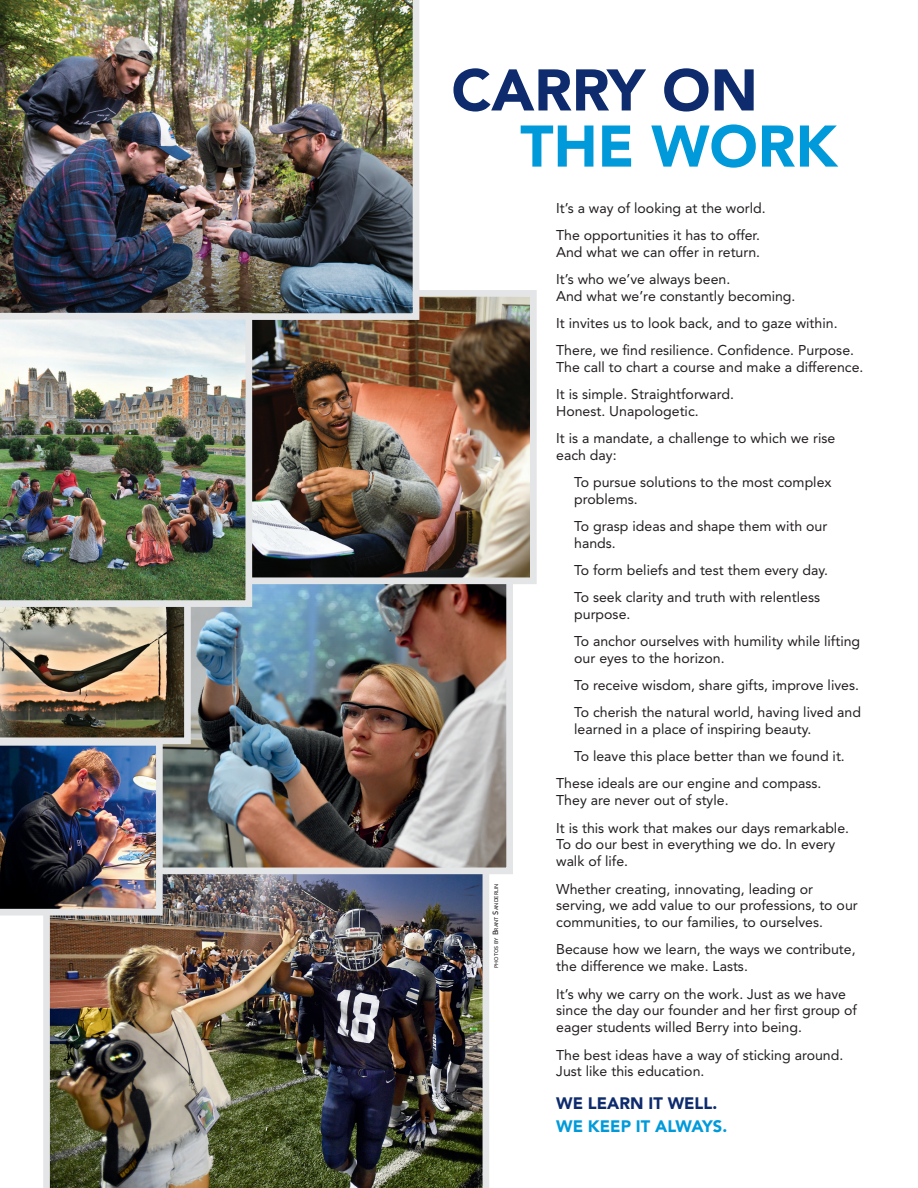
<style>
.page{position:relative;width:918px;height:1188px;background:#fff}
.page>*{position:absolute;margin:0;border:0;box-sizing:border-box;transform-origin:0 0}
.t1{font:900 58.05px "Avenir";color:#0d2b6d}
.t2{font:900 58.05px "Avenir";color:#009ada}
.Mag_FeatureBody_ConR{font:900 16.5px/22.5px "Avenir LT Std";color:#009ada}
.Mag_FeatureBody_ConR-2{font:14.1px/17px "Avenir LT Std";color:#231f20}
.t3{font:500 5.25px "Avenir LT Std";color:#231f20}
.s1{font-size:7.5px}
.s2{color:#0d2b6d}
</style>
<div class="page">
<img style="left:43px;top:874px;width:446px;height:314px">
<img style="left:191px;top:584px;width:314px;height:282px">
<div style="left:126px;top:562px;width:387px;height:312px;border:7px solid #e4e5e7"></div>
<img style="left:252px;top:298px;width:277px;height:278px">
<div style="left:185px;top:290px;width:352px;height:294px;border:7px solid #e4e5e7"></div>
<img style="left:0;top:0;width:419px;height:320px">
<img style="left:0;top:607px;width:191px;height:309px">
<img style="left:0;top:313px;width:252px;height:294px">
<p class="t1" style="left:452px;top:41px;width:308px">CARRY ON</p>
<p class="t2" style="left:520px;top:97px;width:319px">THE WORK</p>
<p class="t3" style="left:493px;top:968px;width:85px;rotate:-90deg">photos by <span class="s1">B</span> rant <span class="s1">S</span>anderlin</p>
<p class="Mag_FeatureBody_ConR-2" style="left:556px;top:199px;width:211px">It’s a way of looking at the world.</p>
<p class="Mag_FeatureBody_ConR-2" style="left:556px;top:226px;width:206px">The opportunities it has to offer.<br>And what we can offer in return.</p>
<p class="Mag_FeatureBody_ConR-2" style="left:556px;top:270px;width:241px">It’s who we’ve always been.<br>And what we’re constantly becoming.</p>
<p class="Mag_FeatureBody_ConR-2" style="left:556px;top:315px;width:283px">It invites us to look back, and to gaze within.</p>
<p class="Mag_FeatureBody_ConR-2" style="left:556px;top:342px;width:309px">There, we find resilience. Confidence. Purpose.<br>The call to chart a course and make a difference.</p>
<p class="Mag_FeatureBody_ConR-2" style="left:556px;top:386px;width:179px">It is simple. Straightforward.<br>Honest. Unapologetic.</p>
<p class="Mag_FeatureBody_ConR-2" style="left:556px;top:430px;width:281px">It is a mandate, a challenge to which we rise each day:</p>
<p class="Mag_FeatureBody_ConR-2" style="left:574px;top:474px;width:259px">To pursue solutions to the most complex problems.</p>
<p class="Mag_FeatureBody_ConR-2" style="left:574px;top:518px;width:255px">To grasp ideas and shape them with our hands.</p>
<p class="Mag_FeatureBody_ConR-2" style="left:574px;top:562px;width:255px">To form beliefs and test them every day.</p>
<p class="Mag_FeatureBody_ConR-2" style="left:574px;top:589px;width:247px">To seek clarity and truth with relentless purpose.</p>
<p class="Mag_FeatureBody_ConR-2" style="left:574px;top:633px;width:288px">To anchor ourselves with humility while lifting our eyes to the horizon.</p>
<p class="Mag_FeatureBody_ConR-2" style="left:574px;top:677px;width:286px">To receive wisdom, share gifts, improve lives.</p>
<p class="Mag_FeatureBody_ConR-2" style="left:574px;top:704px;width:288px">To cherish the natural world, having lived and learned in a place of inspiring beauty.</p>
<p class="Mag_FeatureBody_ConR-2" style="left:574px;top:748px;width:272px">To leave this place better than we found it.</p>
<p class="Mag_FeatureBody_ConR-2" style="left:556px;top:775px;width:267px">These ideals are our engine and compass.<br>They are never out of style.</p>
<p class="Mag_FeatureBody_ConR-2" style="left:556px;top:819px;width:294px">It is this work that makes our days remarkable.<br>To do our best in everything we do. In every walk of life.</p>
<p class="Mag_FeatureBody_ConR-2" style="left:556px;top:880px;width:303px">Whether creating, innovating, leading or serving, we add value to our professions, to our communities, to our families, to ourselves.</p>
<p class="Mag_FeatureBody_ConR-2" style="left:556px;top:941px;width:301px">Because how we learn, the ways we contribute, the difference we make. Lasts.</p>
<p class="Mag_FeatureBody_ConR-2" style="left:556px;top:985px;width:302px">It’s why we carry on the work. Just as we have since the day our founder and her first group of eager students willed Berry into being.</p>
<p class="Mag_FeatureBody_ConR-2" style="left:556px;top:1046px;width:289px">The best ideas have a way of sticking around.<br>Just like this education.</p>
<p class="Mag_FeatureBody_ConR" style="left:556px;top:1092px;width:173px"><span class="s2">WE LEARN IT WELL.<br></span>WE KEEP IT ALWAYS.</p>
</div>
